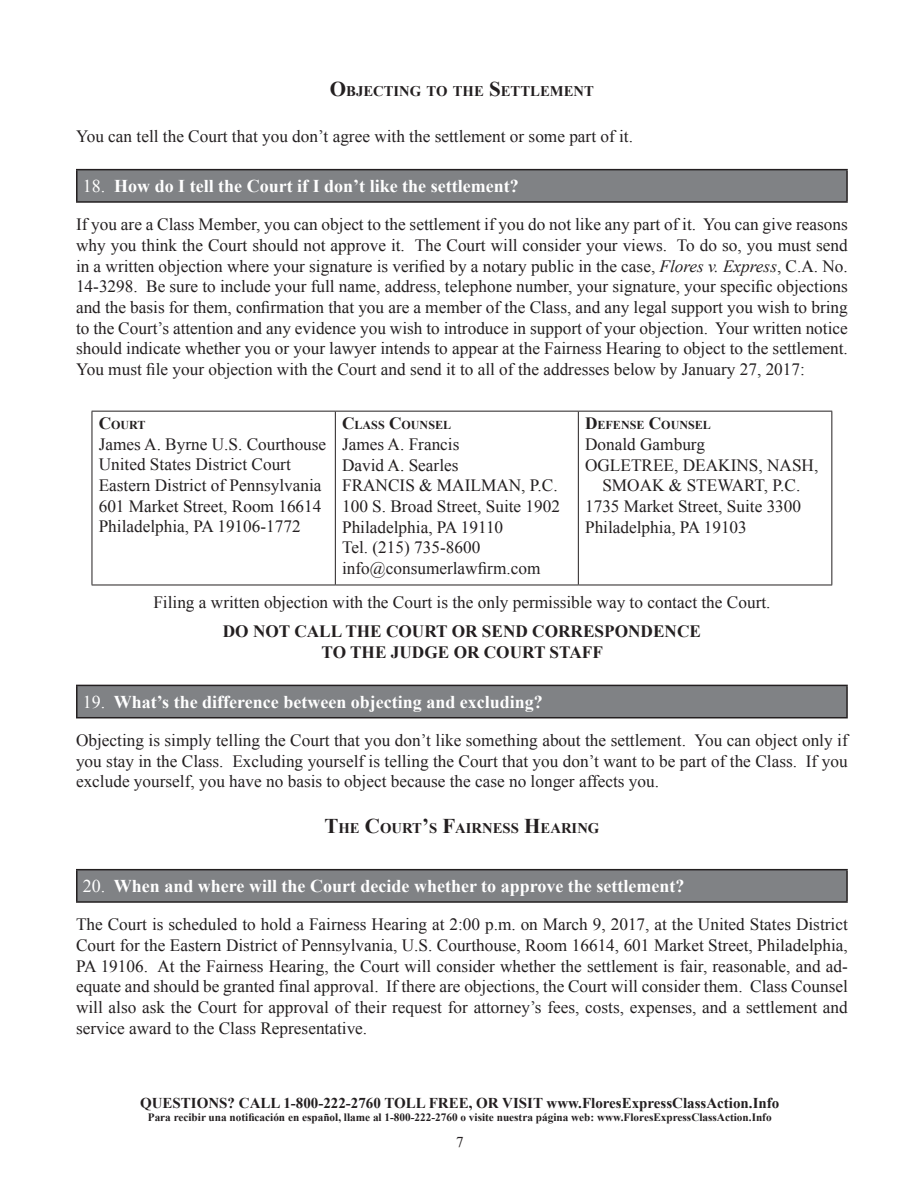
<style>
.page{position:relative;width:918px;height:1188px;background:#fff}
.page>*{position:absolute;margin:0;border:0;box-sizing:border-box;transform-origin:0 0}
.t1{font:700 18px "Times New Roman";color:#fff}
.t2{font:17.25px/20.7px "Times New Roman";color:#231f20;text-align:justify}
.t3{font:700 17.25px/20.7px "Times New Roman";color:#231f20;text-align:center}
.t4{font:700 15px "Times New Roman";color:#231f20}
.t5{font:15px "Times New Roman";color:#231f20}
.t6{font:700 14.7px "Times New Roman";color:#231f20}
.t7{font:700 12.15px "Times New Roman";color:#231f20}
.t8{font:700 11.25px "Times New Roman";color:#231f20}
.s1{font-size:21px}
.s2{font-weight:400}
.s3{font-style:italic}
.s4{font-size:17.25px}
</style>
<div class="page">
<div style="left:77px;top:170px;width:770px;height:32px;background:#808285"></div>
<hr style="left:76px;top:169px;width:772px;height:1px;background:#231f20">
<hr style="left:76px;top:170px;width:2px;height:31px;background:#231f20">
<hr style="left:846px;top:170px;width:2px;height:31px;background:#231f20">
<hr style="left:76px;top:201px;width:772px;height:2px;background:#231f20">
<hr style="left:92px;top:411px;width:243px;height:1px;background:#231f20">
<hr style="left:92px;top:412px;width:1px;height:173px;background:#231f20">
<hr style="left:335px;top:411px;width:243px;height:1px;background:#231f20">
<hr style="left:335px;top:412px;width:1px;height:173px;background:#231f20">
<hr style="left:578px;top:411px;width:254px;height:1px;background:#231f20">
<hr style="left:578px;top:412px;width:1px;height:173px;background:#231f20">
<hr style="left:831px;top:412px;width:1px;height:173px;background:#231f20">
<hr style="left:92px;top:585px;width:243px;height:1px;background:#231f20">
<hr style="left:335px;top:585px;width:243px;height:1px;background:#231f20">
<hr style="left:578px;top:585px;width:254px;height:1px;background:#231f20">
<div style="left:77px;top:685px;width:770px;height:33px;background:#808285"></div>
<hr style="left:76px;top:685px;width:772px;height:1px;background:#231f20">
<hr style="left:76px;top:686px;width:2px;height:31px;background:#231f20">
<hr style="left:846px;top:686px;width:2px;height:31px;background:#231f20">
<hr style="left:76px;top:717px;width:772px;height:1px;background:#231f20">
<div style="left:77px;top:870px;width:770px;height:32px;background:#808285"></div>
<hr style="left:76px;top:869px;width:772px;height:1px;background:#231f20">
<hr style="left:76px;top:870px;width:2px;height:31px;background:#231f20">
<hr style="left:846px;top:870px;width:2px;height:31px;background:#231f20">
<hr style="left:76px;top:901px;width:772px;height:2px;background:#231f20">
<p class="t6" style="left:330px;top:81px;width:266px"><span class="s1">O</span>BJECTING TO THE <span class="s1">S</span>ETTLEMENT</p>
<p class="t2" style="left:76px;top:126px;width:559px">You can tell the Court that you don’t agree with the settlement or some part of it.</p>
<p class="t1" style="left:83px;top:173px;width:437px"><span class="s2">18.</span> How do I tell the Court if I don’t like the settlement?</p>
<p class="t2" style="left:76px;top:214px;width:773px">If you are a Class Member, you can object to the settlement if you do not like any part of it. You can give reasons why you think the Court should not approve it. The Court will consider your views. To do so, you must send in a written objection where your signature is verified by a notary public in the case, <span class="s3">Flores v. Express</span>, C.A. No.<br>14-3298. Be sure to include your full name, address, telephone number, your signature, your specific objections and the basis for them, confirmation that you are a member of the Class, and any legal support you wish to bring to the Court’s attention and any evidence you wish to introduce in support of your objection. Your written notice should indicate whether you or your lawyer intends to appear at the Fairness Hearing to object to the settlement.<br>You must file your objection with the Court and send it to all of the addresses below by January 27, 2017:</p>
<p class="t7" style="left:99px;top:416px;width:48px"><span class="s4">C</span>OURT</p>
<p class="t2" style="left:99px;top:433px;width:229px;text-align:left">James A. Byrne U.S. Courthouse<br>United States District Court<br>Eastern District of Pennsylvania<br>601 Market Street, Room 16614<br>Philadelphia, PA 19106-1772</p>
<p class="t7" style="left:342px;top:417px;width:111px"><span class="s4">C</span>LASS <span class="s4">C</span>OUNSEL</p>
<p class="t2" style="left:342px;top:433px;width:220px;text-align:left">James A. Francis<br>David A. Searles<br>FRANCIS &amp; MAILMAN, P.C.<br>100 S. Broad Street, Suite 1902<br>Philadelphia, PA 19110<br>Tel. (215) 735-8600 info@consumerlawfirm.com</p>
<p class="t7" style="left:585px;top:417px;width:127px"><span class="s4">D</span>EFENSE <span class="s4">C</span>OUNSEL</p>
<p class="t2" style="left:585px;top:433px;width:121px">Donald Gamburg</p>
<p class="t2" style="left:585px;top:454px;width:235px">OGLETREE, DEAKINS, NASH,</p>
<p class="t2" style="left:602px;top:475px;width:200px">SMOAK &amp; STEWART, P.C.</p>
<p class="t2" style="left:585px;top:496px;width:218px">1735 Market Street, Suite 3300</p>
<p class="t2" style="left:585px;top:516px;width:163px">Philadelphia, PA 19103</p>
<p class="t2" style="left:153px;top:591px;width:619px">Filing a written objection with the Court is the only permissible way to contact the Court.</p>
<p class="t3" style="left:223px;top:621px;width:480px">DO NOT CALL THE COURT OR SEND CORRESPONDENCE<br>TO THE JUDGE OR COURT STAFF</p>
<p class="t1" style="left:83px;top:689px;width:462px"><span class="s2">19.</span> What’s the difference between objecting and excluding?</p>
<p class="t2" style="left:76px;top:730px;width:773px">Objecting is simply telling the Court that you don’t like something about the settlement. You can object only if you stay in the Class. Excluding yourself is telling the Court that you don’t want to be part of the Class. If you exclude yourself, you have no basis to object because the case no longer affects you.</p>
<p class="t6" style="left:324px;top:818px;width:276px"><span class="s1">T</span>HE <span class="s1">C</span>OURT<span class="s1">’</span>S <span class="s1">F</span>AIRNESS <span class="s1">H</span>EARING</p>
<p class="t1" style="left:83px;top:873px;width:603px"><span class="s2">20.</span> When and where will the Court decide whether to approve the settlement?</p>
<p class="t2" style="left:76px;top:914px;width:773px">The Court is scheduled to hold a Fairness Hearing at 2:00 p.m. on March 9, 2017, at the United States District Court for the Eastern District of Pennsylvania, U.S. Courthouse, Room 16614, 601 Market Street, Philadelphia, PA 19106. At the Fairness Hearing, the Court will consider whether the settlement is fair, reasonable, and ad&shy;equate and should be granted final approval. If there are objections, the Court will consider them. Class Counsel will also ask the Court for approval of their request for attorney’s fees, costs, expenses, and a settlement and service award to the Class Representative.</p>
<p class="t4" style="left:140px;top:1092px;width:641px">QUESTIONS? CALL 1-800-222-2760 TOLL FREE, OR VISIT www.FloresExpressClassAction.Info</p>
<p class="t8" style="left:148px;top:1110px;width:625px">Para recibir una notificación en español, llame al 1-800-222-2760 o visite nuestra página web: www.FloresExpressClassAction.Info</p>
<p class="t5" style="left:456px;top:1132px;width:9px">7</p>
</div>
